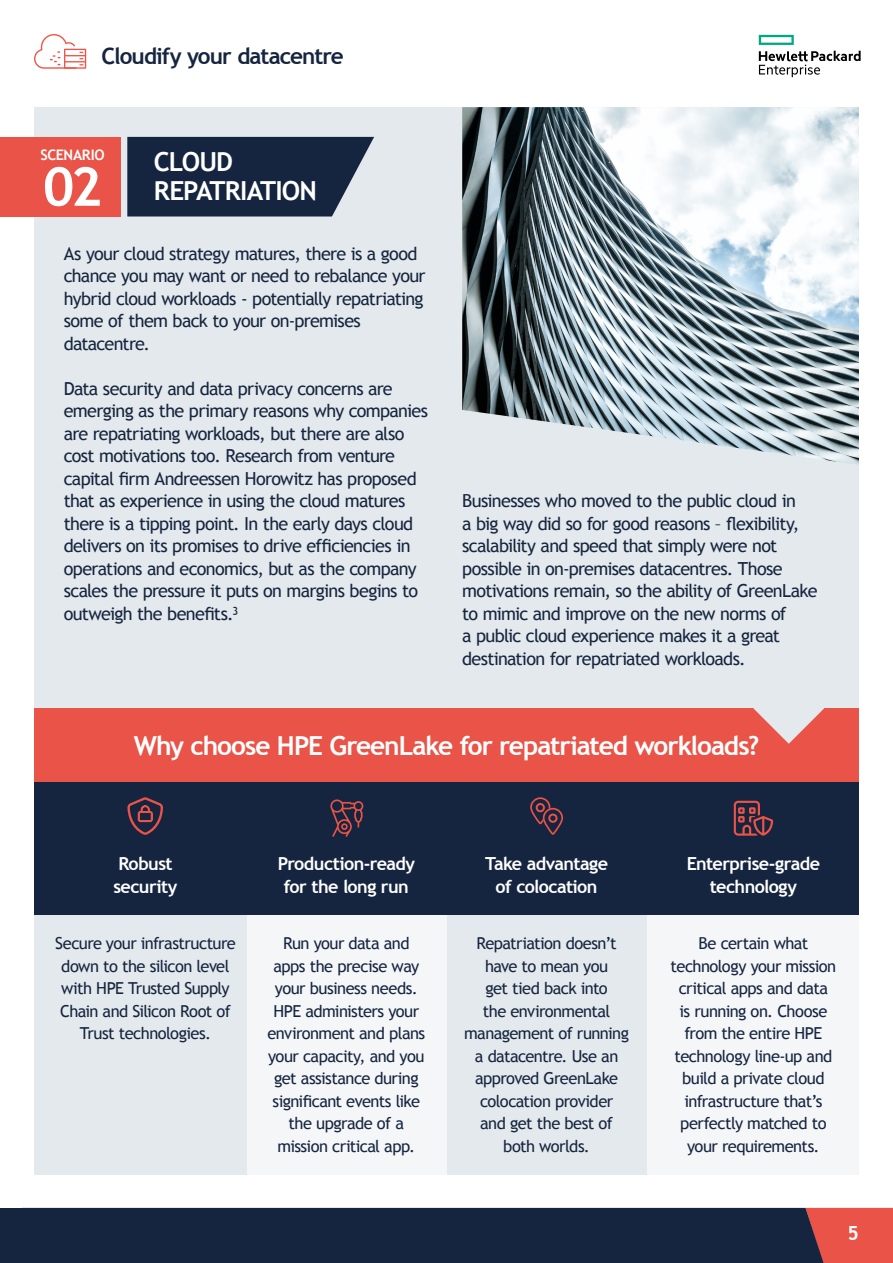
<style>
.page{position:relative;width:893px;height:1263px;background:#fff}
.page>*{position:absolute;margin:0;border:0;box-sizing:border-box;transform-origin:0 0}
.t1{font:700 53.55px "Trebuchet MS";color:#fff}
.t2{font:700 26.25px/28.7px "Trebuchet MS";letter-spacing:-.04em;color:#fff}
.t3{font:700 22.5px "Trebuchet MS";letter-spacing:-.04em;color:#16253f}
.t4{font:700 19.5px "Trebuchet MS";color:#fff}
.t5{font:18px/22.5px "Trebuchet MS";letter-spacing:-.04em;color:#16253f}
.t6{font:700 18px/22.5px "Trebuchet MS";letter-spacing:-.035em;color:#fff;text-align:center}
.t7{font:16.5px/22.5px "Trebuchet MS";letter-spacing:-.035em;color:#16253f;text-align:center}
.t8{font:700 14.55px "Trebuchet MS";letter-spacing:-.02em;color:#fff}
</style>
<div class="page">
<div style="left:823px;top:1208px;width:70px;height:55px;background:#ea5347"></div>
<div style="left:0;top:1208px;width:823px;height:55px;background:#16253f"></div>
<svg style="left:34px;top:34px;width:52px;height:35px"></svg>
<svg style="left:758px;top:34px;width:103px;height:44px"></svg>
<div style="left:34px;top:107px;width:825px;height:1067px;background:#e3e9ec"></div>
<svg style="left:127px;top:137px;width:247px;height:79px;background:#27354d"></svg>
<div style="left:0;top:137px;width:120px;height:79px;background:#ea5347"></div>
<div style="left:34px;top:708px;width:825px;height:74px;background:#ea5347"></div>
<svg style="left:753px;top:708px;width:71px;height:36px"></svg>
<img style="left:462px;top:107px;width:397px;height:358px">
<div style="left:247px;top:855px;width:199px;height:319px;background:#f4f6f8"></div>
<div style="left:648px;top:855px;width:211px;height:319px;background:#f4f6f8"></div>
<div style="left:34px;top:782px;width:825px;height:132px;background:#16253f"></div>
<svg style="left:734px;top:801px;width:39px;height:35px"></svg>
<svg style="left:127px;top:797px;width:36px;height:38px"></svg>
<svg style="left:530px;top:797px;width:33px;height:38px"></svg>
<svg style="left:330px;top:799px;width:33px;height:38px"></svg>
<p class="t3" style="left:102px;top:42px;width:244px">Cloudify your datacentre</p>
<p class="t8" style="left:40px;top:146px;width:66px">SCENARIO</p>
<h1 class="t1" style="left:43px;top:153px;width:60px">02</h1>
<h2 class="t2" style="left:154px;top:148px;width:164px">CLOUD<br>REPATRIATION</h2>
<p class="t5" style="left:64px;top:242px;width:363px">As your cloud strategy matures, there is a good chance you may want or need to rebalance your hybrid cloud workloads - potentially repatriating some of them back to your on-premises datacentre.</p>
<p class="t5" style="left:64px;top:377px;width:366px">Data security and data privacy concerns are emerging as the primary reasons why companies are repatriating workloads, but there are also cost motivations too. Research from venture capital firm Andreessen Horowitz has proposed that as experience in using the cloud matures there is a tipping point. In the early days cloud delivers on its promises to drive efficiencies in operations and economics, but as the company scales the pressure it puts on margins begins to outweigh the benefits.³</p>
<p class="t5" style="left:462px;top:490px;width:357px">Businesses who moved to the public cloud in<br>a big way did so for good reasons – flexibility, scalability and speed that simply were not possible in on-premises datacentres. Those motivations remain, so the ability of GreenLake to mimic and improve on the new norms of<br>a public cloud experience makes it a great destination for repatriated workloads.</p>
<h2 class="t2" style="left:134px;top:731px;width:627px">Why choose HPE GreenLake for repatriated workloads?</h2>
<p class="t6" style="left:113px;top:852px;width:66px;text-align:left">Robust security</p>
<p class="t7" style="left:55px;top:932px;width:182px">Secure your infrastructure down to the silicon level with HPE Trusted Supply<br>Chain and Silicon Root of<br>Trust technologies.</p>
<p class="t6" style="left:278px;top:852px;width:139px">Production-ready for the long run</p>
<p class="t7" style="left:267px;top:932px;width:159px">Run your data and apps the precise way your business needs.<br>HPE administers your environment and plans your capacity, and you get assistance during significant events like the upgrade of a mission critical app.</p>
<p class="t6" style="left:485px;top:852px;width:124px">Take advantage of colocation</p>
<p class="t7" style="left:464px;top:932px;width:166px">Repatriation doesn’t have to mean you<br>get tied back into<br>the environmental management of running a datacentre. Use an approved GreenLake colocation provider<br>and get the best of both worlds.</p>
<p class="t6" style="left:687px;top:852px;width:135px">Enterprise-grade technology</p>
<p class="t7" style="left:670px;top:932px;width:167px">Be certain what technology your mission critical apps and data<br>is running on. Choose from the entire HPE technology line-up and build a private cloud infrastructure that’s perfectly matched to your requirements.</p>
<p class="t4" style="left:847px;top:1220px;width:13px">5</p>
</div>
